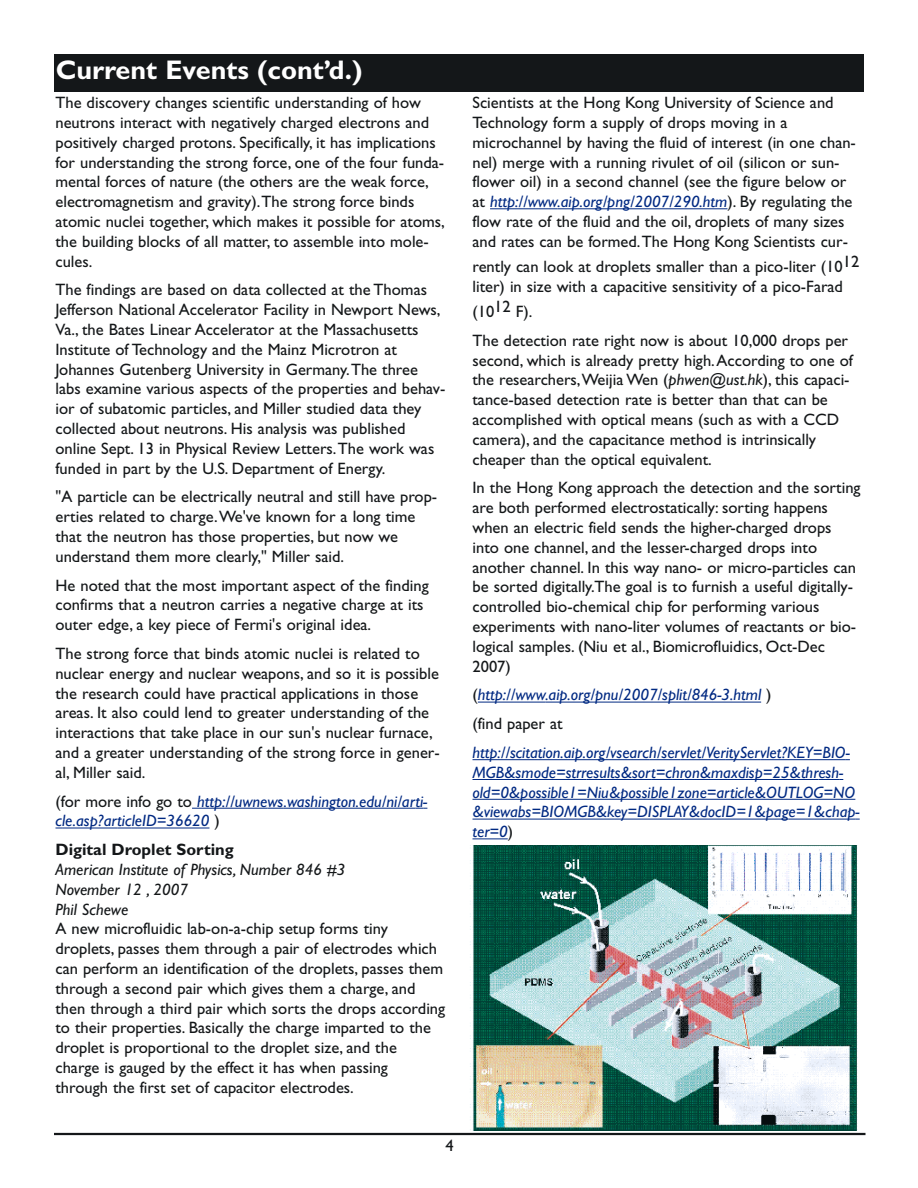
<style>
.page{position:relative;width:918px;height:1188px;background:#fff}
.page>*{position:absolute;margin:0;border:0;box-sizing:border-box;transform-origin:0 0}
.t1{font:700 27px "Gill Sans";color:#fff}
.t2{font:16.5px/19.8px "Gill Sans";color:#141719}
.t3{font:italic 16.5px/19.8px "Gill Sans";color:#002982}
.t4{font:italic 16.5px/19.8px "Gill Sans";color:#141719}
.t5{font:700 16.5px "Gill Sans";color:#141719}
.s1{font-style:normal;color:#141719}
.s2{font-style:italic;color:#002982}
.s3{font-style:italic}
</style>
<div class="page">
<div style="left:54px;top:54px;width:810px;height:38px;background:#141719"></div>
<hr style="left:192px;top:808px;width:75px;height:1px;background:#002982">
<svg style="left:267px;top:808px;width:30px;height:1px"></svg>
<hr style="left:297px;top:808px;width:119px;height:1px;background:#002982">
<svg style="left:56px;top:828px;width:17px;height:1px"></svg>
<hr style="left:73px;top:828px;width:44px;height:1px;background:#002982">
<svg style="left:117px;top:828px;width:15px;height:1px"></svg>
<hr style="left:132px;top:828px;width:77px;height:1px;background:#002982">
<hr style="left:490px;top:208px;width:68px;height:1px;background:#002982">
<hr style="left:558px;top:208px;width:169px;height:1px;background:#002982">
<hr style="left:478px;top:702px;width:67px;height:1px;background:#002982">
<hr style="left:545px;top:702px;width:216px;height:1px;background:#002982">
<hr style="left:472px;top:759px;width:177px;height:1px;background:#002982">
<hr style="left:649px;top:759px;width:31px;height:1px;background:#002982">
<hr style="left:680px;top:759px;width:33px;height:1px;background:#002982">
<svg style="left:713px;top:759px;width:13px;height:1px"></svg>
<hr style="left:726px;top:759px;width:34px;height:1px;background:#002982">
<hr style="left:760px;top:759px;width:86px;height:1px;background:#002982">
<hr style="left:472px;top:779px;width:114px;height:1px;background:#002982">
<hr style="left:586px;top:779px;width:65px;height:1px;background:#002982">
<svg style="left:651px;top:779px;width:34px;height:1px"></svg>
<hr style="left:685px;top:779px;width:133px;height:1px;background:#002982">
<svg style="left:818px;top:779px;width:25px;height:1px"></svg>
<hr style="left:472px;top:799px;width:213px;height:1px;background:#002982">
<hr style="left:685px;top:799px;width:45px;height:1px;background:#002982">
<svg style="left:730px;top:799px;width:15px;height:1px"></svg>
<hr style="left:745px;top:799px;width:110px;height:1px;background:#002982">
<svg style="left:472px;top:819px;width:38px;height:1px"></svg>
<hr style="left:510px;top:819px;width:104px;height:1px;background:#002982">
<hr style="left:614px;top:819px;width:67px;height:1px;background:#002982">
<hr style="left:681px;top:819px;width:108px;height:1px;background:#002982">
<hr style="left:789px;top:819px;width:43px;height:1px;background:#002982">
<svg style="left:832px;top:819px;width:28px;height:1px"></svg>
<hr style="left:472px;top:838px;width:36px;height:1px;background:#002982">
<hr style="left:54px;top:1133px;width:812px;height:2px;background:#141719">
<img style="left:470px;top:846px;width:388px;height:285px">
<h1 class="t1" style="left:56px;top:61px;width:308px">Current Events (cont’d.)</h1>
<p class="t2" style="left:56px;top:95px;width:391px">The discovery changes scientific understanding of how neutrons interact with negatively charged electrons and positively charged protons. Specifically, it has implications for understanding the strong force, one of the four funda&shy;mental forces of nature (the others are the weak force, electromagnetism and gravity).The strong force binds atomic nuclei together, which makes it possible for atoms, the building blocks of all matter, to assemble into mole&shy;cules.</p>
<p class="t2" style="left:56px;top:282px;width:391px">The findings are based on data collected at the Thomas Jefferson National Accelerator Facility in Newport News, Va., the Bates Linear Accelerator at the Massachusetts Institute of Technology and the Mainz Microtron at Johannes Gutenberg University in Germany.The three labs examine various aspects of the properties and behav&shy;ior of subatomic particles, and Miller studied data they collected about neutrons. His analysis was published online Sept. 13 in Physical Review Letters.The work was funded in part by the U.S. Department of Energy.</p>
<p class="t2" style="left:56px;top:489px;width:383px">"A particle can be electrically neutral and still have prop&shy;erties related to charge.We've known for a long time that the neutron has those properties, but now we understand them more clearly," Miller said.</p>
<p class="t2" style="left:56px;top:577px;width:375px">He noted that the most important aspect of the finding confirms that a neutron carries a negative charge at its outer edge, a key piece of Fermi's original idea.</p>
<p class="t2" style="left:56px;top:645px;width:386px">The strong force that binds atomic nuclei is related to nuclear energy and nuclear weapons, and so it is possible the research could have practical applications in those areas. It also could lend to greater understanding of the interactions that take place in our sun's nuclear furnace, and a greater understanding of the strong force in gener&shy;al, Miller said.</p>
<p class="t3" style="left:56px;top:793px;width:373px"><span class="s1">(for more info go to</span> http://uwnews.washington.edu/ni/arti&shy;cle.asp?articleID=36620 <span class="s1">)</span></p>
<p class="t5" style="left:55px;top:844px;width:180px">Digital Droplet Sorting</p>
<p class="t4" style="left:55px;top:861px;width:291px">American Institute of Physics, Number 846 #3<br>November 12 , 2007<br>Phil Schewe</p>
<p class="t2" style="left:55px;top:921px;width:391px">A new microfluidic lab-on-a-chip setup forms tiny droplets, passes them through a pair of electrodes which can perform an identification of the droplets, passes them through a second pair which gives them a charge, and then through a third pair which sorts the drops according to their properties. Basically the charge imparted to the droplet is proportional to the droplet size, and the<br>charge is gauged by the effect it has when passing<br>through the first set of capacitor electrodes.</p>
<p class="t2" style="left:446px;top:1138px;width:10px">4</p>
<p class="t2" style="left:472px;top:95px;width:385px">Scientists at the Hong Kong University of Science and Technology form a supply of drops moving in a microchannel by having the fluid of interest (in one chan&shy;nel) merge with a running rivulet of oil (silicon or sun&shy;flower oil) in a second channel (see the figure below or at <span class="s2">http://www.aip.org/png/2007/290.htm</span>). By regulating the flow rate of the fluid and the oil, droplets of many sizes and rates can be formed.The Hong Kong Scientists cur-</p>
<p class="t2" style="left:473px;top:258px;width:388px">rently can look at droplets smaller than a pico-liter (1012 liter) in size with a capacitive sensitivity of a pico-Farad</p>
<p class="t2" style="left:473px;top:299px;width:377px;line-height:28.8px">(1012 F).<br>The detection rate right now is about 10,000 drops per</p>
<p class="t2" style="left:473px;top:352px;width:382px">second, which is already pretty high.According to one of the researchers,Weijia Wen (<span class="s3">phwen@ust.hk</span>), this capaci&shy;tance-based detection rate is better than that can be accomplished with optical means (such as with a CCD camera), and the capacitance method is intrinsically cheaper than the optical equivalent.</p>
<p class="t2" style="left:473px;top:480px;width:390px">In the Hong Kong approach the detection and the sorting are both performed electrostatically: sorting happens when an electric field sends the higher-charged drops into one channel, and the lesser-charged drops into another channel. In this way nano- or micro-particles can be sorted digitally.The goal is to furnish a useful digitally&shy;controlled bio-chemical chip for performing various experiments with nano-liter volumes of reactants or bio&shy;logical samples. (Niu et al., Biomicrofluidics, Oct-Dec 2007)</p>
<p class="t3" style="left:472px;top:682px;width:301px;line-height:28.8px"><span class="s1">(</span>http://www.aip.org/pnu/2007/split/846-3.html <span class="s1">) (find paper at</span></p>
<p class="t3" style="left:472px;top:744px;width:389px">http://scitation.aip.org/vsearch/servlet/VerityServlet?KEY=BIO-MGB&amp;smode=strresults&amp;sort=chron&amp;maxdisp=25&amp;thresh&shy;old=0&amp;possible1=Niu&amp;possible1zone=article&amp;OUTLOG=NO &amp;viewabs=BIOMGB&amp;key=DISPLAY&amp;docID=1&amp;page=1&amp;chap&shy;ter=0<span class="s1">)</span></p>
</div>
